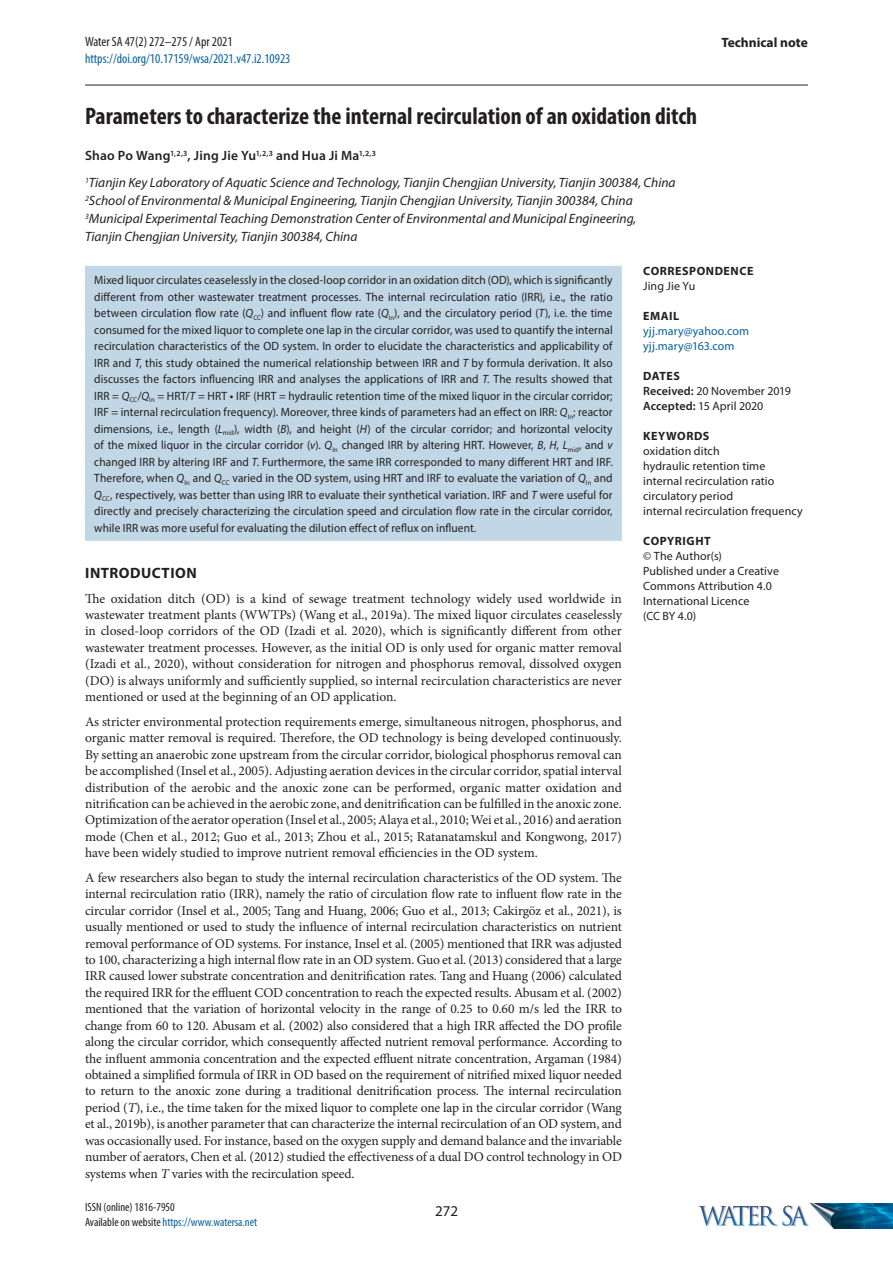
<style>
.page{position:relative;width:893px;height:1263px;background:#fff}
.page>*{position:absolute;margin:0;border:0;box-sizing:border-box;transform-origin:0 0}
.Article_title{font:700 condensed 24px "Myriad Pro";color:#231f20}
.t1{font:700 15px "Myriad Pro";letter-spacing:.035em;color:#231f20}
.t2{font:15px "Myriad Pro";color:#231f20}
.Paragraph_Text{font:13.5px/16.5px "Minion Pro";letter-spacing:-.005em;color:#231f20;text-align:justify}
.Affiliation{font:italic 13.5px/18px "Myriad Pro";color:#231f20}
.t3{font:condensed 13.5px "Myriad Pro";color:#056199}
.Author{font:600 13.5px "Myriad Pro";letter-spacing:.015em;color:#231f20}
.t4{font:condensed 13.5px "Myriad Pro";color:#231f20}
.t5{font:700 13.5px "Myriad Pro";color:#231f20}
.Abstract{font:12px/16.5px "Myriad Pro";letter-spacing:.01em;color:#231f20;text-align:justify;scale:.95 1}
.Metadata_-_Body{font:12px/15px "Myriad Pro";letter-spacing:.005em;color:#231f20}
.Metadata_-_Dates{font:12px "Myriad Pro";color:#231f20}
.MPFooter_-_Left{font:condensed 12px "Myriad Pro";color:#056199}
.Metadata_-_Heading{font:700 12px "Myriad Pro";letter-spacing:.045em;color:#231f20}
.Metadata_-_Body-2{font:12px "Myriad Pro";letter-spacing:.01em;color:#056199}
.MPFooter_-_Left-2{font:condensed 12px "Myriad Pro";color:#231f20}
.s1{font-style:italic}
.s2{font-weight:600}
.s3{color:#231f20}
</style>
<div class="page">
<hr style="left:85px;top:85px;width:723px;height:1px;background:#231f20">
<img style="left:698px;top:1203px;width:195px;height:26px">
<div style="left:86px;top:266px;width:535px;height:274px;background:#c1d7e6"></div>
<hr style="left:85px;top:266px;width:537px;height:1px;background:#c1d7e6">
<hr style="left:85px;top:267px;width:2px;height:272px;background:#c1d7e6">
<hr style="left:620px;top:267px;width:2px;height:272px;background:#c1d7e6">
<hr style="left:85px;top:539px;width:537px;height:2px;background:#c1d7e6">
<p class="t4" style="left:85px;top:34px;width:149px">Water SA 47(2) 272–275 / Apr 2021</p>
<p class="t3" style="left:85px;top:50px;width:207px">https://doi.org/10.17159/wsa/2021.v47.i2.10923</p>
<p class="Article_title" style="left:85px;top:101px;width:614px">Parameters to characterize the internal recirculation of an oxidation ditch</p>
<p class="Author" style="left:85px;top:147px;width:292px">Shao Po Wang<sup>1,2,3</sup>, Jing Jie Yu<sup>1,2,3</sup> and Hua Ji Ma<sup>1,2,3</sup></p>
<p class="Affiliation" style="left:85px;top:174px;width:592px"><sup>1</sup>Tianjin Key Laboratory of Aquatic Science and Technology, Tianjin Chengjian University, Tianjin 300384, China</p>
<p class="Affiliation" style="left:85px;top:192px;width:549px"><sup>2</sup>School of Environmental &amp; Municipal Engineering, Tianjin Chengjian University, Tianjin 300384, China</p>
<p class="Affiliation" style="left:85px;top:210px;width:553px"><sup>3</sup>Municipal Experimental Teaching Demonstration Center of Environmental and Municipal Engineering,<br>Tianjin Chengjian University, Tianjin 300384, China</p>
<p class="t5" style="left:721px;top:34px;width:88px">Technical note</p>
<p class="Abstract" style="left:94px;top:272px;width:547px">Mixed liquor circulates ceaselessly in the closed-loop corridor in an oxidation ditch (OD), which is significantly different from other wastewater treatment processes. The internal recirculation ratio (IRR), i.e., the ratio between circulation flow rate (<span class="s1">Q</span><sub>CC</sub>) and influent flow rate (<span class="s1">Q</span><sub>In</sub>), and the circulatory period (<span class="s1">T</span>), i.e. the time consumed for the mixed liquor to complete one lap in the circular corridor, was used to quantify the internal recirculation characteristics of the OD system. In order to elucidate the characteristics and applicability of IRR and <span class="s1">T</span>, this study obtained the numerical relationship between IRR and <span class="s1">T</span> by formula derivation. It also discusses the factors influencing IRR and analyses the applications of IRR and <span class="s1">T</span>. The results showed that IRR = <span class="s1">Q</span><sub>CC</sub>/<span class="s1">Q</span><sub>In</sub> = HRT/<span class="s1">T</span> = HRT <span class="s2">•</span> IRF (HRT = hydraulic retention time of the mixed liquor in the circular corridor; IRF = internal recirculation frequency). Moreover, three kinds of parameters had an effect on IRR: <span class="s1">Q</span><sub>In</sub>; reactor dimensions, i.e., length (<span class="s1">L</span><sub>mid</sub>), width (<span class="s1">B</span>), and height (<span class="s1">H</span>) of the circular corridor; and horizontal velocity of the mixed liquor in the circular corridor (<span class="s1">v</span>). <span class="s1">Q</span><sub>In</sub> changed IRR by altering HRT. However, <span class="s1">B</span>, <span class="s1">H</span>, <span class="s1">L</span><sub>mid</sub>, and <span class="s1">v </span>changed IRR by altering IRF and <span class="s1">T</span>. Furthermore, the same IRR corresponded to many different HRT and IRF.<br>Therefore, when <span class="s1">Q</span><sub>In</sub> and <span class="s1">Q</span><sub>CC</sub> varied in the OD system, using HRT and IRF to evaluate the variation of <span class="s1">Q</span><sub>In</sub> and <span class="s1">Q</span><sub>CC</sub>, respectively, was better than using IRR to evaluate their synthetical variation. IRF and <span class="s1">T</span> were useful for directly and precisely characterizing the circulation speed and circulation flow rate in the circular corridor, while IRR was more useful for evaluating the dilution effect of reflux on influent.</p>
<h1 class="t1" style="left:85px;top:563px;width:113px">INTRODUCTION</h1>
<p class="Paragraph_Text" style="left:85px;top:590px;width:538px">The oxidation ditch (OD) is a kind of sewage treatment technology widely used worldwide in wastewater treatment plants (WWTPs) (Wang et al., 2019a). The mixed liquor circulates ceaselessly in closed-loop corridors of the OD (Izadi et al. 2020), which is significantly different from other wastewater treatment processes. However, as the initial OD is only used for organic matter removal (Izadi et al., 2020), without consideration for nitrogen and phosphorus removal, dissolved oxygen (DO) is always uniformly and sufficiently supplied, so internal recirculation characteristics are never mentioned or used at the beginning of an OD application.</p>
<p class="Paragraph_Text" style="left:85px;top:713px;width:538px">As stricter environmental protection requirements emerge, simultaneous nitrogen, phosphorus, and organic matter removal is required. Therefore, the OD technology is being developed continuously.<br>By setting an anaerobic zone upstream from the circular corridor, biological phosphorus removal can be accomplished (Insel et al., 2005). Adjusting aeration devices in the circular corridor, spatial interval distribution of the aerobic and the anoxic zone can be performed, organic matter oxidation and nitrification can be achieved in the aerobic zone, and denitrification can be fulfilled in the anoxic zone.<br>Optimization of the aerator operation (Insel et al., 2005; Alaya et al., 2010; Wei et al., 2016) and aeration mode (Chen et al., 2012; Guo et al., 2013; Zhou et al., 2015; Ratanatamskul and Kongwong, 2017) have been widely studied to improve nutrient removal efficiencies in the OD system.</p>
<p class="Paragraph_Text" style="left:85px;top:869px;width:538px">A few researchers also began to study the internal recirculation characteristics of the OD system. The internal recirculation ratio (IRR), namely the ratio of circulation flow rate to influent flow rate in the circular corridor (Insel et al., 2005; Tang and Huang, 2006; Guo et al., 2013; Cakirgöz et al., 2021), is usually mentioned or used to study the influence of internal recirculation characteristics on nutrient removal performance of OD systems. For instance, Insel et al. (2005) mentioned that IRR was adjusted to 100, characterizing a high internal flow rate in an OD system. Guo et al. (2013) considered that a large IRR caused lower substrate concentration and denitrification rates. Tang and Huang (2006) calculated the required IRR for the effluent COD concentration to reach the expected results. Abusam et al. (2002) mentioned that the variation of horizontal velocity in the range of 0.25 to 0.60 m/s led the IRR to change from 60 to 120. Abusam et al. (2002) also considered that a high IRR affected the DO profile along the circular corridor, which consequently affected nutrient removal performance. According to the influent ammonia concentration and the expected effluent nitrate concentration, Argaman (1984) obtained a simplified formula of IRR in OD based on the requirement of nitrified mixed liquor needed to return to the anoxic zone during a traditional denitrification process. The internal recirculation period (<span class="s1">T</span>), i.e., the time taken for the mixed liquor to complete one lap in the circular corridor (Wang et al., 2019b), is another parameter that can characterize the internal recirculation of an OD system, and was occasionally used. For instance, based on the oxygen supply and demand balance and the invariable number of aerators, Chen et al. (2012) studied the effectiveness of a dual DO control technology in OD systems when <span class="s1">T</span> varies with the recirculation speed.</p>
<p class="MPFooter_-_Left-2" style="left:85px;top:1200px;width:91px">ISSN (online) 1816-7950</p>
<p class="MPFooter_-_Left" style="left:85px;top:1215px;width:174px"><span class="s3">Available on website</span> https://www.watersa.net</p>
<p class="t2" style="left:435px;top:1201px;width:25px">272</p>
<p class="Metadata_-_Heading" style="left:643px;top:263px;width:112px">CORRESPONDENCE</p>
<p class="Metadata_-_Body" style="left:643px;top:278px;width:54px">Jing Jie Yu</p>
<p class="Metadata_-_Heading" style="left:643px;top:308px;width:38px">EMAIL</p>
<p class="Metadata_-_Body-2" style="left:643px;top:323px;width:107px">yjj.mary@yahoo.com</p>
<p class="Metadata_-_Body-2" style="left:643px;top:338px;width:93px">yjj.mary@163.com</p>
<p class="Metadata_-_Heading" style="left:643px;top:368px;width:38px">DATES</p>
<p class="Metadata_-_Dates" style="left:643px;top:383px;width:149px"><span class="s2">Received:</span> 20 November 2019</p>
<p class="Metadata_-_Dates" style="left:643px;top:398px;width:122px"><span class="s2">Accepted:</span> 15 April 2020</p>
<p class="Metadata_-_Heading" style="left:643px;top:428px;width:68px">KEYWORDS</p>
<p class="Metadata_-_Body" style="left:643px;top:443px;width:78px">oxidation ditch</p>
<p class="Metadata_-_Body" style="left:643px;top:458px;width:124px">hydraulic retention time</p>
<p class="Metadata_-_Body" style="left:643px;top:473px;width:133px">internal recirculation ratio</p>
<p class="Metadata_-_Body" style="left:643px;top:488px;width:92px">circulatory period</p>
<p class="Metadata_-_Body" style="left:643px;top:503px;width:161px">internal recirculation frequency</p>
<p class="Metadata_-_Heading" style="left:643px;top:533px;width:69px">COPYRIGHT</p>
<p class="Metadata_-_Body" style="left:643px;top:548px;width:80px">© The Author(s)</p>
<p class="Metadata_-_Body" style="left:643px;top:563px;width:137px">Published under a Creative<br>Commons Attribution 4.0<br>International Licence<br>(CC BY 4.0)</p>
</div>
